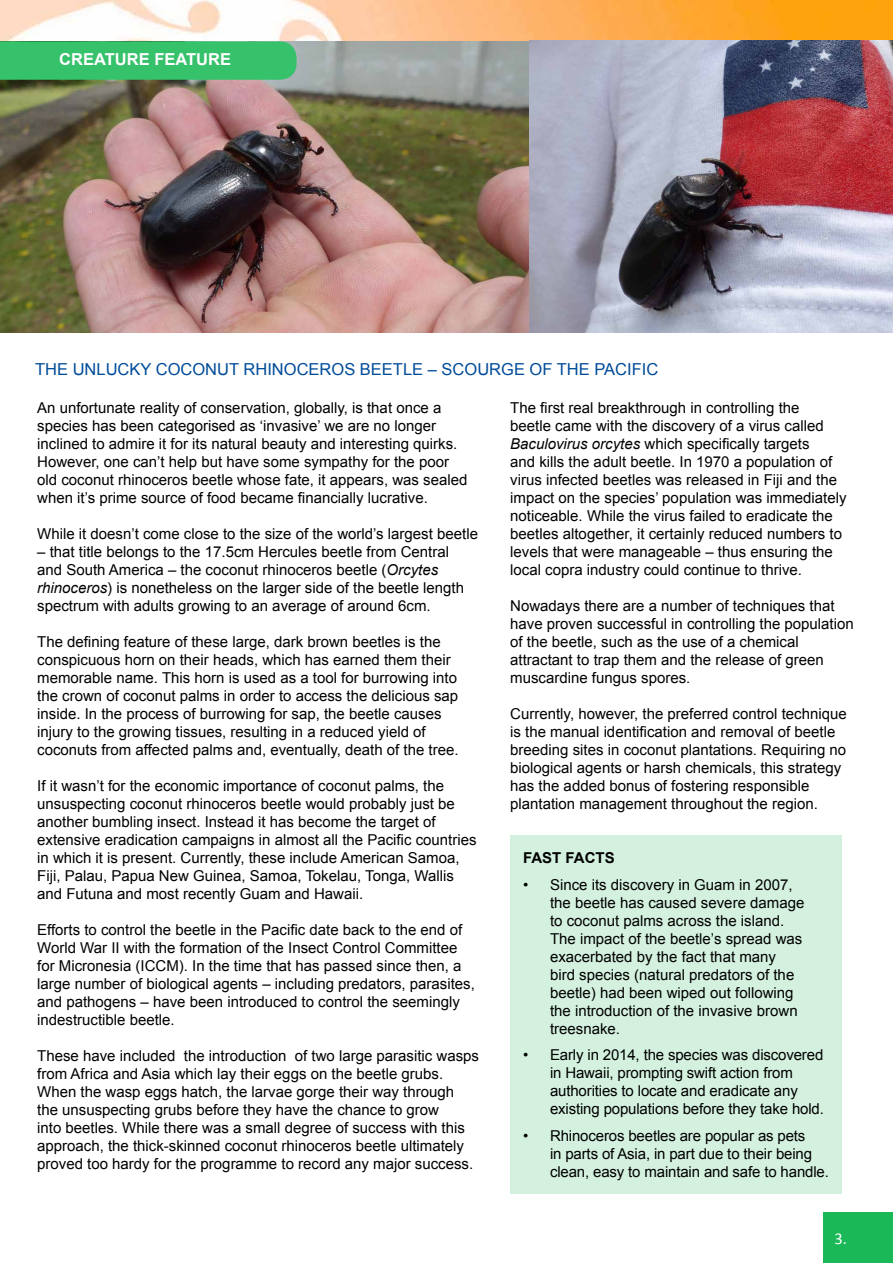
<style>
.page{position:relative;width:893px;height:1263px;background:#fff}
.page>*{position:absolute;margin:0;border:0;box-sizing:border-box;transform-origin:0 0}
.t1{font:700 18px "Calibri";color:#fff}
.t2{font:16.5px "Arial";color:#004c99}
.t3{font:700 16.5px "Arial";color:#fff}
.t4{font:16.5px "Calibri";color:#fff}
.t5{font:15px/18px "Arial";color:#000}
.t6{font:700 15px "Arial";color:#000}
.s1{font-style:italic}
</style>
<div class="page">
<img style="left:0;top:40px;width:529px;height:292px">
<div style="left:823px;top:1212px;width:70px;height:51px;background:#1bb857"></div>
<div style="left:0;top:41px;width:297px;height:39px;background:#36c16b"></div>
<img style="left:0;top:0;width:893px;height:40px">
<div style="left:510px;top:835px;width:332px;height:359px;background:#d4f1df"></div>
<img style="left:529px;top:40px;width:364px;height:292px">
<p class="t1" style="left:60px;top:46px;width:103px">LATEST NEWS</p>
<p class="t3" style="left:59px;top:48px;width:173px">CREATURE FEATURE</p>
<p class="t2" style="left:35px;top:358px;width:50px">The unlucky</p>
<p class="t2" style="left:156px;top:358px;width:25px">Coconut</p>
<p class="t2" style="left:244px;top:358px;width:12px">rhinoceros</p>
<p class="t2" style="left:360px;top:358px;width:12px">beetle</p>
<p class="t2" style="left:428px;top:358px;width:27px">– scour</p>
<p class="t2" style="left:501px;top:358px;width:68px">geof the</p>
<p class="t2" style="left:594px;top:358px;width:20px">Pacific</p>
<p class="t5" style="left:37px;top:399px;width:432px">An unfortunate reality of conservation, globally, is that once a species has been categorised as ‘invasive’ we are no longer inclined to admire it for its natural beauty and interesting quirks.<br>However, one can’t help but have some sympathy for the poor old coconut rhinoceros beetle whose fate, it appears, was sealed when it’s prime source of food became financially lucrative.</p>
<p class="t5" style="left:37px;top:525px;width:442px">While it doesn’t come close to the size of the world’s largest beetle</p>
<p class="t5" style="left:37px;top:543px;width:428px">– that title belongs to the 17.5cm Hercules beetle from Central and South America – the coconut rhinoceros beetle (<span class="s1">Orcytes rhinoceros</span>) is nonetheless on the larger side of the beetle length spectrum with adults growing to an average of around 6cm.</p>
<p class="t5" style="left:37px;top:633px;width:423px">The defining feature of these large, dark brown beetles is the conspicuous horn on their heads, which has earned them their memorable name. This horn is used as a tool for burrowing into the crown of coconut palms in order to access the delicious sap inside. In the process of burrowing for sap, the beetle causes injury to the growing tissues, resulting in a reduced yield of coconuts from affected palms and, eventually, death of the tree.</p>
<p class="t5" style="left:37px;top:777px;width:441px">If it wasn’t for the economic importance of coconut palms, the unsuspecting coconut rhinoceros beetle would probably just be another bumbling insect. Instead it has become the target of extensive eradication campaigns in almost all the Pacific countries in which it is present. Currently, these include American Samoa, Fiji, Palau, Papua New Guinea, Samoa, Tokelau, Tonga, Wallis and Futuna and most recently Guam and Hawaii.</p>
<p class="t5" style="left:37px;top:921px;width:439px">Efforts to control the beetle in the Pacific date back to the end of World War II with the formation of the Insect Control Committee for Micronesia (ICCM). In the time that has passed since then, a large number of biological agents – including predators, parasites, and pathogens – have been introduced to control the seemingly indestructible beetle.</p>
<p class="t5" style="left:37px;top:1047px;width:443px">These have included the introduction of two large parasitic wasps from Africa and Asia which lay their eggs on the beetle grubs.<br>When the wasp eggs hatch, the larvae gorge their way through<br>the unsuspecting grubs before they have the chance to grow<br>into beetles. While there was a small degree of success with this approach, the thick-skinned coconut rhinoceros beetle ultimately proved too hardy for the programme to record any major success.</p>
<p class="t5" style="left:510px;top:399px;width:338px">The first real breakthrough in controlling the<br>beetle came with the discovery of a virus called <span class="s1">Baculovirus orcytes</span> which specifically targets<br>and kills the adult beetle. In 1970 a population of virus infected beetles was released in Fiji and the impact on the species’ population was immediately noticeable. While the virus failed to eradicate the beetles altogether, it certainly reduced numbers to levels that were manageable – thus ensuring the local copra industry could continue to thrive.</p>
<p class="t5" style="left:510px;top:597px;width:345px">Nowadays there are a number of techniques that have proven successful in controlling the population of the beetle, such as the use of a chemical attractant to trap them and the release of green muscardine fungus spores.</p>
<p class="t5" style="left:510px;top:705px;width:338px">Currently, however, the preferred control technique is the manual identification and removal of beetle breeding sites in coconut plantations. Requiring no biological agents or harsh chemicals, this strategy has the added bonus of fostering responsible plantation management throughout the region.</p>
<p class="t6" style="left:523px;top:848px;width:93px">FAST FACTS</p>
<p class="t5" style="left:550px;top:876px;width:256px;text-indent:-27px">• Since its discovery in Guam in 2007, the beetle has caused severe damage to coconut palms across the island.<br>The impact of the beetle’s spread was exacerbated by the fact that many bird species (natural predators of the beetle) had been wiped out following the introduction of the invasive brown treesnake.</p>
<p class="t5" style="left:550px;top:1046px;width:275px;text-indent:-27px">• Early in 2014, the species was discovered in Hawaii, prompting swift action from authorities to locate and eradicate any existing populations before they take hold.</p>
<p class="t5" style="left:550px;top:1127px;width:280px;text-indent:-27px">• Rhinoceros beetles are popular as pets<br>in parts of Asia, in part due to their being clean, easy to maintain and safe to handle.</p>
<p class="t4" style="left:834px;top:1228px;width:14px">3.</p>
</div>
